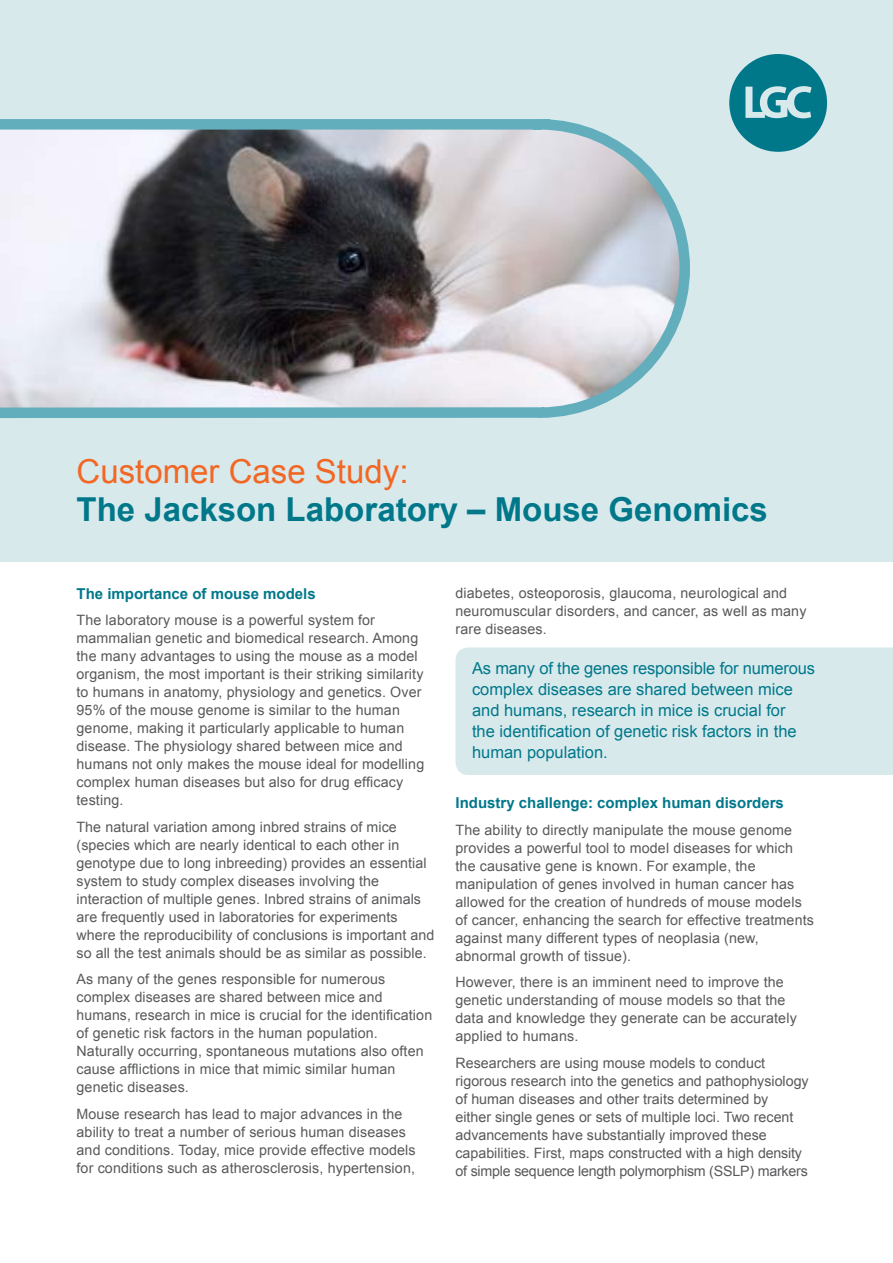
<style>
.page{position:relative;width:893px;height:1263px;background:#fff}
.page>*{position:absolute;margin:0;border:0;box-sizing:border-box;transform-origin:0 0}
.t1{font:700 33px "Arial";color:#00788a}
.t2{font:33px "Arial";color:#f26724}
.t3{font:16.5px/21px "Arial";color:#00788a}
.t4{font:700 15px "Arial";color:#00788a}
.t5{font:14.25px/18px "Arial";letter-spacing:.01em;color:#58595b}
</style>
<div class="page">
<div style="left:455px;top:647px;width:438px;height:128px;background:#d8e9ec"></div>
<div style="left:0;top:0;width:893px;height:561px;background:#d8e9ec"></div>
<svg style="left:729px;top:54px;width:98px;height:98px"></svg>
<svg style="left:0;top:119px;width:690px;height:299px"></svg>
<h1 class="t2" style="left:77px;top:450px;width:333px">Customer Case Study:</h1>
<h1 class="t1" style="left:77px;top:487px;width:693px">The Jackson Laboratory – Mouse Genomics</h1>
<p class="t4" style="left:77px;top:583px;width:241px">The importance of mouse models</p>
<p class="t5" style="left:77px;top:611px;width:349px">The laboratory mouse is a powerful system for mammalian genetic and biomedical research. Among the many advantages to using the mouse as a model organism, the most important is their striking similarity to humans in anatomy, physiology and genetics. Over 95% of the mouse genome is similar to the human genome, making it particularly applicable to human disease. The physiology shared between mice and humans not only makes the mouse ideal for modelling complex human diseases but also for drug efficacy testing.</p>
<p class="t5" style="left:77px;top:818px;width:360px">The natural variation among inbred strains of mice (species which are nearly identical to each other in genotype due to long inbreeding) provides an essential system to study complex diseases involving the interaction of multiple genes. Inbred strains of animals are frequently used in laboratories for experiments where the reproducibility of conclusions is important and so all the test animals should be as similar as possible.</p>
<p class="t5" style="left:77px;top:970px;width:357px">As many of the genes responsible for numerous complex diseases are shared between mice and humans, research in mice is crucial for the identification of genetic risk factors in the human population.<br>Naturally occurring, spontaneous mutations also often cause afflictions in mice that mimic similar human genetic diseases.</p>
<p class="t5" style="left:77px;top:1105px;width:341px">Mouse research has lead to major advances in the ability to treat a number of serious human diseases and conditions. Today, mice provide effective models for conditions such as atherosclerosis, hypertension,</p>
<p class="t5" style="left:455px;top:584px;width:352px">diabetes, osteoporosis, glaucoma, neurological and neuromuscular disorders, and cancer, as well as many rare diseases.</p>
<p class="t3" style="left:472px;top:658px;width:345px">As many of the genes responsible for numerous complex diseases are shared between mice and humans, research in mice is crucial for<br>the identification of genetic risk factors in the human population.</p>
<p class="t4" style="left:455px;top:793px;width:330px">Industry challenge: complex human disorders</p>
<p class="t5" style="left:455px;top:821px;width:360px">The ability to directly manipulate the mouse genome provides a powerful tool to model diseases for which the causative gene is known. For example, the manipulation of genes involved in human cancer has allowed for the creation of hundreds of mouse models of cancer, enhancing the search for effective treatments against many different types of neoplasia (new, abnormal growth of tissue).</p>
<p class="t5" style="left:455px;top:973px;width:343px">However, there is an imminent need to improve the genetic understanding of mouse models so that the data and knowledge they generate can be accurately applied to humans.</p>
<p class="t5" style="left:455px;top:1054px;width:355px">Researchers are using mouse models to conduct rigorous research into the genetics and pathophysiology of human diseases and other traits determined by<br>either single genes or sets of multiple loci. Two recent advancements have substantially improved these capabilities. First, maps constructed with a high density of simple sequence length polymorphism (SSLP) markers</p>
</div>
